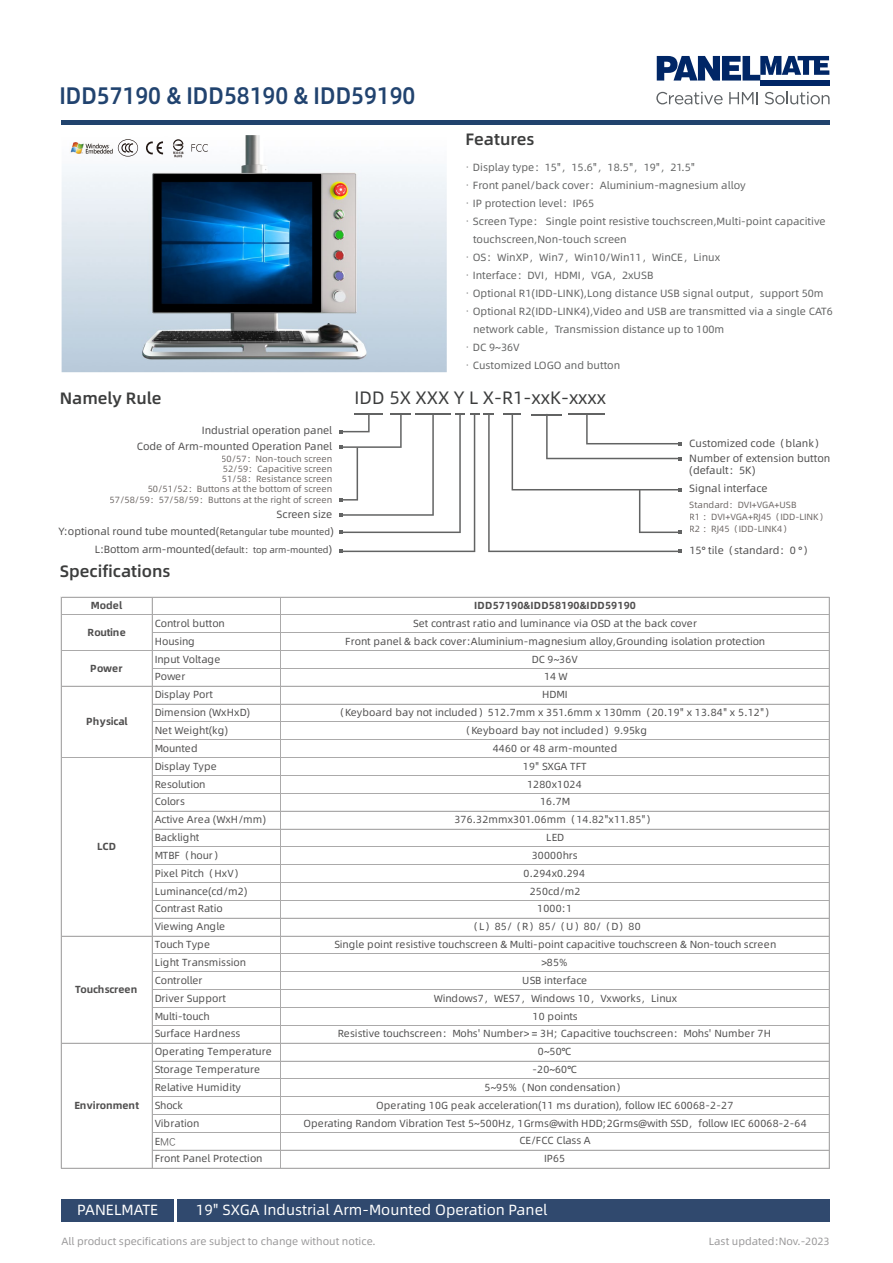
<style>
.page{position:relative;width:893px;height:1263px;background:#fff}
.page>*{position:absolute;margin:0;border:0;box-sizing:border-box;transform-origin:0 0}
.t1{font:500 24px "Alibaba Pu Hui Ti";color:#21436f;scale:.92 1}
.t2{font:18px "Alibaba Pu Hui Ti";color:#3c3d3d}
.t3{font:500 16.5px "Alibaba Pu Hui Ti";color:#3c3d3d}
.t4{font:14.7px "Alibaba Pu Hui Ti";color:#fff}
.t5{font:10.5px "Alibaba Pu Hui Ti";color:#626363}
.t6{font:10.5px/15.6px "Alibaba Pu Hui Ti";color:#504f4f}
.t7{font:10.5px "Alibaba Pu Hui Ti";color:#999899}
.t8{font:10.35px/17.9px "Alibaba Pu Hui Ti";letter-spacing:-.005em;color:#504f4f;text-align:center}
.t9{font:10.35px/17.9px "Alibaba Pu Hui Ti";letter-spacing:.025em;color:#504f4f;text-align:center}
.t10{font:700 10.35px "Alibaba Pu Hui Ti";letter-spacing:.01em;color:#504f4f}
.t11{font:700 10.35px "Alibaba Pu Hui Ti";letter-spacing:-.015em;color:#504f4f}
.t12{font:700 10.35px "Alibaba Pu Hui Ti";letter-spacing:-.02em;color:#504f4f}
.t13{font:10.35px "Deng Xian";color:#504f4f}
.t14{font:9px/10.2px "Alibaba Pu Hui Ti";color:#6f6967}
.t15{font:9px "Alibaba Pu Hui Ti";letter-spacing:-.01em;color:#504f4f}
.s1{font-family:"Adobe Song Std";font-weight:300}
.s2{font-size:9px}
.s3{font-size:10.5px}
.s4{font-family:"Alibaba Pu Hui Ti"}
</style>
<div class="page">
<img style="left:62px;top:135px;width:385px;height:237px">
<svg style="left:118px;top:139px;width:20px;height:18px"></svg>
<svg style="left:146px;top:141px;width:17px;height:14px"></svg>
<svg style="left:173px;top:139px;width:11px;height:18px"></svg>
<svg style="left:191px;top:144px;width:17px;height:8px"></svg>
<img style="left:69px;top:142px;width:45px;height:12px">
<div style="left:61px;top:1199px;width:112px;height:22px;background:#30496e"></div>
<div style="left:177px;top:1199px;width:652px;height:22px;background:#30496e"></div>
<hr style="left:61px;top:120px;width:768px;height:4px;background:#21436d">
<svg style="left:656px;top:92px;width:67px;height:12px"></svg>
<svg style="left:729px;top:92px;width:29px;height:12px"></svg>
<svg style="left:765px;top:92px;width:64px;height:12px"></svg>
<svg style="left:657px;top:56px;width:172px;height:25px"></svg>
<div style="left:760px;top:81px;width:69px;height:5px;background:#002666"></div>
<svg style="left:339px;top:414px;width:343px;height:139px"></svg>
<hr style="left:61px;top:597px;width:1px;height:571px;background:#abaaaa">
<hr style="left:152px;top:597px;width:1px;height:571px;background:#abaaaa">
<hr style="left:280px;top:597px;width:1px;height:571px;background:#abaaaa">
<hr style="left:829px;top:597px;width:1px;height:571px;background:#abaaaa">
<hr style="left:61px;top:597px;width:768px;height:1px;background:#abaaaa">
<hr style="left:61px;top:614px;width:768px;height:1px;background:#abaaaa">
<hr style="left:153px;top:632px;width:676px;height:1px;background:#abaaaa">
<hr style="left:61px;top:650px;width:768px;height:1px;background:#abaaaa">
<hr style="left:153px;top:668px;width:676px;height:1px;background:#abaaaa">
<hr style="left:61px;top:686px;width:768px;height:1px;background:#abaaaa">
<hr style="left:153px;top:704px;width:676px;height:1px;background:#abaaaa">
<hr style="left:153px;top:722px;width:676px;height:1px;background:#abaaaa">
<hr style="left:153px;top:739px;width:676px;height:1px;background:#abaaaa">
<hr style="left:61px;top:757px;width:768px;height:1px;background:#abaaaa">
<hr style="left:153px;top:775px;width:676px;height:1px;background:#abaaaa">
<hr style="left:153px;top:793px;width:676px;height:1px;background:#abaaaa">
<hr style="left:153px;top:811px;width:676px;height:1px;background:#abaaaa">
<hr style="left:153px;top:829px;width:676px;height:1px;background:#abaaaa">
<hr style="left:153px;top:846px;width:676px;height:1px;background:#abaaaa">
<hr style="left:153px;top:864px;width:676px;height:1px;background:#abaaaa">
<hr style="left:153px;top:882px;width:676px;height:1px;background:#abaaaa">
<hr style="left:153px;top:900px;width:676px;height:1px;background:#abaaaa">
<hr style="left:153px;top:918px;width:676px;height:1px;background:#abaaaa">
<hr style="left:61px;top:936px;width:768px;height:1px;background:#abaaaa">
<hr style="left:153px;top:954px;width:676px;height:1px;background:#abaaaa">
<hr style="left:153px;top:971px;width:676px;height:1px;background:#abaaaa">
<hr style="left:153px;top:989px;width:676px;height:1px;background:#abaaaa">
<hr style="left:153px;top:1007px;width:676px;height:1px;background:#abaaaa">
<hr style="left:153px;top:1025px;width:676px;height:1px;background:#abaaaa">
<hr style="left:61px;top:1043px;width:768px;height:1px;background:#abaaaa">
<hr style="left:153px;top:1061px;width:676px;height:1px;background:#abaaaa">
<hr style="left:153px;top:1078px;width:676px;height:1px;background:#abaaaa">
<hr style="left:153px;top:1096px;width:676px;height:1px;background:#abaaaa">
<hr style="left:153px;top:1114px;width:676px;height:1px;background:#abaaaa">
<hr style="left:153px;top:1132px;width:676px;height:1px;background:#abaaaa">
<hr style="left:153px;top:1150px;width:676px;height:1px;background:#abaaaa">
<hr style="left:61px;top:1168px;width:768px;height:1px;background:#abaaaa">
<h1 class="t1" style="left:59px;top:77px;width:389px">IDD57190 &amp; IDD58190 &amp; IDD59190</h1>
<h3 class="t3" style="left:465px;top:127px;width:71px">Features</h3>
<p class="t5" style="left:462px;top:159px;width:234px"><span class="s1">·</span>Display type：15"，15.6"，18.5"，19"，21.5"</p>
<p class="t5" style="left:462px;top:177px;width:285px"><span class="s1">·</span>Front panel/back cover：Aluminium-magnesium alloy</p>
<p class="t5" style="left:462px;top:195px;width:133px"><span class="s1">·</span>IP protection level：IP65</p>
<p class="t5" style="left:462px;top:213px;width:365px"><span class="s1">·</span>Screen Type： Single point resistive touchscreen,Multi-point capacitive</p>
<p class="t5" style="left:473px;top:231px;width:155px">touchscreen,Non-touch screen</p>
<p class="t5" style="left:462px;top:249px;width:259px"><span class="s1">·</span>OS：WinXP，Win7，Win10/Win11，WinCE，Linux</p>
<p class="t5" style="left:462px;top:267px;width:193px"><span class="s1">·</span>Interface：DVI，HDMI，VGA，2xUSB</p>
<p class="t5" style="left:462px;top:285px;width:363px"><span class="s1">·</span>Optional R1(IDD-LINK),Long distance USB signal output，support 50m</p>
<p class="t5" style="left:462px;top:303px;width:372px"><span class="s1">·</span>Optional R2(IDD-LINK4),Video and USB are transmitted via a single CAT6</p>
<p class="t5" style="left:473px;top:321px;width:253px">network cable，Transmission distance up to 100m</p>
<p class="t5" style="left:462px;top:339px;width:59px"><span class="s1">·</span>DC 9~36V</p>
<p class="t5" style="left:462px;top:357px;width:160px"><span class="s1">·</span>Customized LOGO and button</p>
<h3 class="t3" style="left:60px;top:386px;width:103px">Namely Rule</h3>
<h2 class="t2" style="left:355px;top:384px;width:253px">IDD 5X XXX Y L X-R1-xxK-xxxx</h2>
<p class="t6" style="left:137px;top:423px;width:197px;line-height:15.1px;text-align:right">Industrial operation panel<br>Code of Arm-mounted Operation Panel</p>
<p class="t6" style="left:689px;top:434px;width:143px">Customized code（blank）<br>Number of extension button</p>
<p class="t6" style="left:689px;top:461px;width:80px;line-height:18.1px">(default：5K)<br>Signal interface</p>
<p class="t14" style="left:110px;top:453px;width:224px;text-align:right">50/57：Non-touch screen<br>52/59：Capacitive screen<br>51/58：Resistance screen<br>50/51/52：Buttons at the bottom of screen 57/58/59：57/58/59：Buttons at the right of screen</p>
<p class="t14" style="left:689px;top:498px;width:140px;line-height:11.9px">Standard：DVI+VGA+USB<br>R1 ：DVI+VGA+RJ45（IDD-LINK）<br>R2 ：RJ45（IDD-LINK4）</p>
<p class="t6" style="left:58px;top:505px;width:277px;line-height:17px;text-align:right">Screen size<br>Y:optional round tube mounted(<span class="s2">Retangular tube mounted</span>)</p>
<p class="t15" style="left:95px;top:543px;width:239px"><span class="s3">L:Bottom arm-mounted(</span>default：top arm-mounted<span class="s3">)</span></p>
<p class="t6" style="left:690px;top:542px;width:125px">15° tile（standard：0 °）</p>
<h3 class="t3" style="left:60px;top:558px;width:112px">Specifications</h3>
<p class="t10" style="left:91px;top:597px;width:33px">Model</p>
<p class="t10" style="left:474px;top:597px;width:163px">IDD57190&amp;IDD58190&amp;IDD59190</p>
<p class="t8" style="left:345px;top:614px;width:421px">Set contrast ratio and luminance via OSD at the back cover<br>Front panel &amp; back cover:Aluminium-magnesium alloy,Grounding isolation protection</p>
<p class="t8" style="left:155px;top:614px;width:119px;text-align:left">Control button<br>Housing<br>Input Voltage<br>Power<br>Display Port<br>Dimension (WxHxD)<br>Net Weight(kg)<br>Mounted<br>Display Type<br>Resolution<br>Colors<br>Active Area (WxH/mm)<br>Backlight<br>MTBF（hour）<br>Pixel Pitch（HxV）<br>Luminance(cd/m2)<br>Contrast Ratio<br>Viewing Angle<br>Touch Type<br>Light Transmission<br>Controller<br>Driver Support<br>Multi-touch<br>Surface Hardness<br>Operating Temperature<br>Storage Temperature<br>Relative Humidity<br>Shock<br>Vibration</p>
<p class="t13" style="left:155px;top:1134px;width:22px"><span class="s4">E</span>MC</p>
<p class="t8" style="left:155px;top:1149px;width:109px">Front Panel Protection</p>
<p class="t12" style="left:87px;top:624px;width:40px">Routine</p>
<p class="t10" style="left:90px;top:660px;width:34px">Power</p>
<p class="t8" style="left:532px;top:649px;width:48px">DC 9~36V<br>14 W</p>
<p class="t11" style="left:86px;top:713px;width:43px">Physical</p>
<p class="t8" style="left:335px;top:685px;width:441px">HDMI<br>（Keyboard bay not included）512.7mm x 351.6mm x 130mm（20.19" x 13.84" x 5.12"）（Keyboard bay not included）9.95kg<br>4460 or 48 arm-mounted</p>
<p class="t9" style="left:454px;top:756px;width:203px">19" SXGA TFT<br>1280x1024<br>16.7M<br>376.32mmx301.06mm（14.82"x11.85"）<br>LED<br>30000hrs<br>0.294x0.294<br>250cd/m2<br>1000:1</p>
<p class="t10" style="left:97px;top:838px;width:20px">LCD</p>
<p class="t8" style="left:469px;top:917px;width:173px">（L）85/（R）85/（U）80/（D）80</p>
<p class="t8" style="left:334px;top:935px;width:443px">Single point resistive touchscreen &amp; Multi-point capacitive touchscreen &amp; Non-touch screen &gt;85%<br>USB interface<br>Windows7，WES7，Windows 10，Vxworks，Linux<br>10 points<br>Resistive touchscreen：Mohs' Number&gt; = 3H; Capacitive touchscreen：Mohs' Number 7H</p>
<p class="t11" style="left:75px;top:981px;width:64px">Touchscreen</p>
<p class="t8" style="left:303px;top:1042px;width:505px">0~50℃<br>-20~60℃<br>5~95%（Non condensation）<br>Operating 10G peak acceleration(11 ms duration), follow IEC 60068-2-27<br>Operating Random Vibration Test 5~500Hz, 1Grms@with HDD;2Grms@with SSD，follow IEC 60068-2-64<br>CE/FCC Class A<br>IP65</p>
<p class="t10" style="left:74px;top:1097px;width:66px">Environment</p>
<h3 class="t4" style="left:77px;top:1198px;width:83px">PANELMATE</h3>
<h3 class="t4" style="left:196px;top:1198px;width:353px">19" SXGA Industrial Arm-Mounted Operation Panel</h3>
<p class="t7" style="left:62px;top:1233px;width:316px">All product specifications are subject to change without notice.</p>
<p class="t7" style="left:709px;top:1233px;width:122px">Last updated:Nov.-2023</p>
</div>
